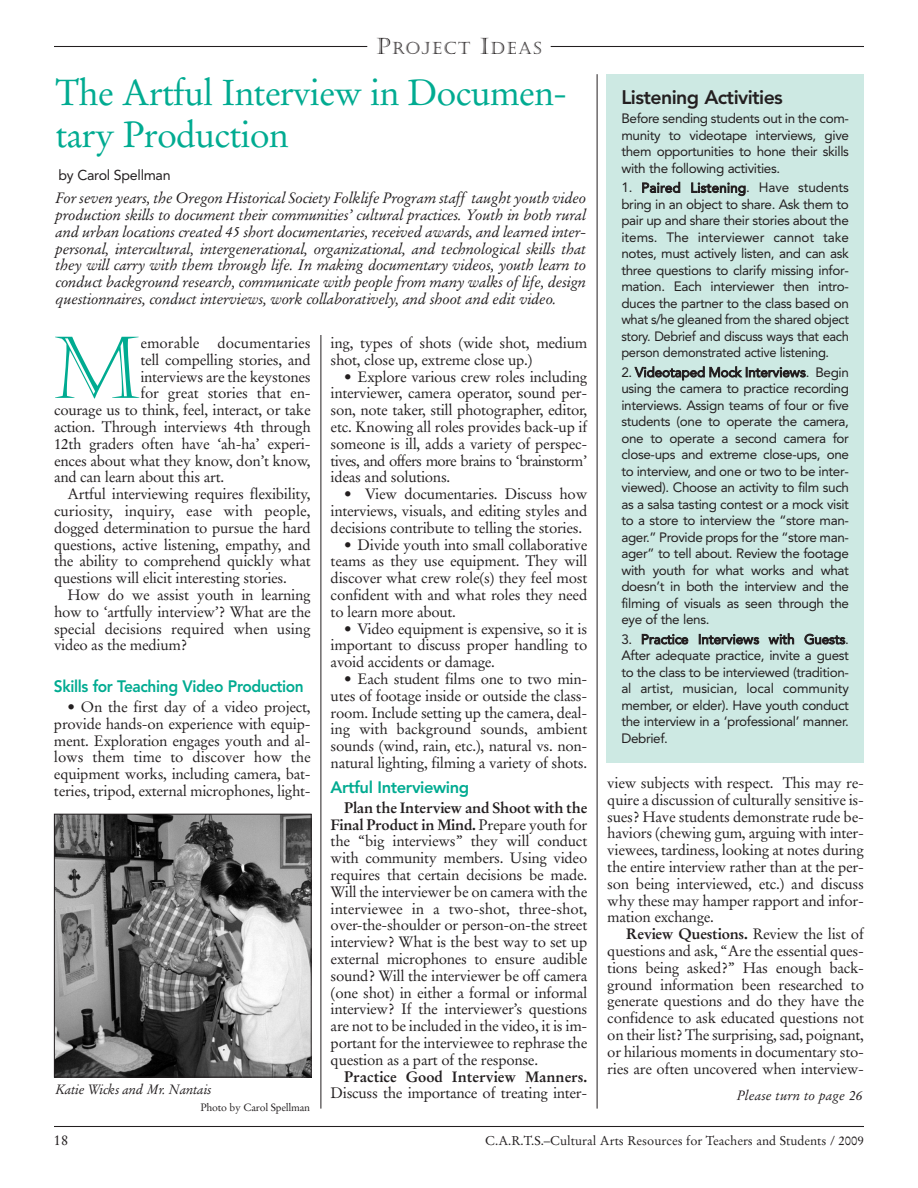
<style>
.page{position:relative;width:918px;height:1188px;background:#fff}
.page>*{position:absolute;margin:0;border:0;box-sizing:border-box;transform-origin:0 0}
.t1{font:85.5px "Castellar";color:#00ab91;scale:.95 1}
.t2{font:36px/42px "Stempel Garamond";letter-spacing:-.025em;color:#00ab91}
.t3{font:800 19.5px "Avenir";letter-spacing:-.03em;color:#231f20}
.t4{font:16.8px "Castellar";letter-spacing:.095em;color:#231f20}
.t5{font:800 16.5px "Avenir";letter-spacing:-.025em;color:#00ab91;scale:.94 1}
.t6{font:800 16.5px "Avenir";letter-spacing:-.025em;color:#00ab91}
.t7{font:15px/16.8px "Stempel Garamond";letter-spacing:-.02em;color:#231f20;text-align:justify}
.t8{font:italic 15px/16.8px "Stempel Garamond";letter-spacing:-.02em;color:#231f20;text-align:justify}
.t9{font:15px "Stempel Garamond";color:#231f20}
.t10{font:700 15px "Stempel Garamond";letter-spacing:-.005em;color:#231f20}
.t11{font:14.25px "Avenir";letter-spacing:-.02em;color:#231f20}
.t12{font:14.25px "Stempel Garamond";color:#231f20}
.t13{font:13.5px/16.5px "Avenir";letter-spacing:-.03em;color:#231f20;text-align:justify}
.t14{font:italic 13.5px "Stempel Garamond";letter-spacing:-.02em;color:#231f20}
.t15{font:italic 13.5px "Stempel Garamond";color:#231f20}
.t16{font:12.75px "Stempel Garamond";color:#231f20}
.t17{font:10.5px "Stempel Garamond";letter-spacing:-.02em;color:#231f20}
.s1{font-size:22.5px}
.s2{font-weight:700}
</style>
<div class="page">
<hr style="left:54px;top:1126px;width:810px;height:1px;background:#231f20">
<hr style="left:321px;top:268px;width:1px;height:841px;background:#231f20">
<hr style="left:597px;top:74px;width:1px;height:1035px;background:#231f20">
<div style="left:54px;top:75px;width:534px;height:260px;background:#fff"></div>
<img style="left:56px;top:816px;width:254px;height:259px">
<div style="left:54px;top:814px;width:258px;height:263px;border:1px solid #231f20"></div>
<hr style="left:54px;top:46px;width:313px;height:1px;background:#231f20">
<hr style="left:551px;top:46px;width:313px;height:1px;background:#231f20">
<div style="left:606px;top:74px;width:258px;height:689px;background:#cde9e3"></div>
<p class="t4" style="left:376px;top:38px;width:167px"><span class="s1">P</span>ROJECT <span class="s1">I</span>DEAS</p>
<h2 class="t2" style="left:55px;top:75px;width:513px">The Artful Interview in Documen&shy;tary Production</h2>
<p class="t11" style="left:58px;top:169px;width:114px">by Carol Spellman</p>
<p class="t8" style="left:55px;top:191px;width:532px">For seven years, the Oregon Historical Society Folklife Program staff taught youth video production skills to document their communities’ cultural practices. Youth in both rural and urban locations created 45 short documentaries, received awards, and learned inter&shy;personal, intercultural, intergenerational, organizational, and technological skills that they will carry with them through life. In making documentary videos, youth learn to conduct background research, communicate with people from many walks of life, design questionnaires, conduct interviews, work collaboratively, and shoot and edit video.</p>
<p class="t9" style="left:140px;top:336px;width:172px">emorable documentaries</p>
<p class="t7" style="left:140px;top:353px;width:172px">tell compelling stories, and</p>
<p class="t7" style="left:140px;top:369px;width:172px">interviews are the keystones</p>
<p class="t7" style="left:140px;top:386px;width:172px">for great stories that en-</p>
<p class="t7" style="left:54px;top:403px;width:258px">courage us to think, feel, interact, or take</p>
<p class="t7" style="left:54px;top:420px;width:258px">action. Through interviews 4th through</p>
<p class="t7" style="left:54px;top:437px;width:258px">12th graders often have ‘ah-ha’ experi-</p>
<p class="t7" style="left:54px;top:453px;width:258px">ences about what they know, don’t know,</p>
<p class="t7" style="left:54px;top:470px;width:172px">and can learn about this art.</p>
<p class="t7" style="left:68px;top:487px;width:245px">Artful interviewing requires flexibility,</p>
<p class="t9" style="left:54px;top:504px;width:258px">curiosity, inquiry, ease with people,</p>
<p class="t7" style="left:54px;top:521px;width:258px">dogged determination to pursue the hard</p>
<p class="t7" style="left:54px;top:537px;width:258px">questions, active listening, empathy, and</p>
<p class="t7" style="left:54px;top:554px;width:258px">the ability to comprehend quickly what</p>
<p class="t7" style="left:54px;top:571px;width:234px">questions will elicit interesting stories.</p>
<p class="t7" style="left:68px;top:588px;width:245px">How do we assist youth in learning</p>
<p class="t7" style="left:54px;top:605px;width:258px">how to ‘artfully interview’? What are the</p>
<p class="t7" style="left:54px;top:621px;width:258px">special decisions required when using</p>
<p class="t7" style="left:54px;top:638px;width:135px">video as the medium?</p>
<p class="t5" style="left:54px;top:679px;width:267px">Skills for Teaching Video Production</p>
<p class="t7" style="left:54px;top:700px;width:258px;text-indent:14px">• On the first day of a video project, provide hands-on experience with equip&shy;ment. Exploration engages youth and al&shy;lows them time to discover how the equipment works, including camera, bat&shy;teries, tripod, external microphones, light-</p>
<h1 class="t1" style="left:54px;top:318px;width:91px">M</h1>
<p class="t14" style="left:56px;top:1084px;width:157px">Katie Wicks and Mr. Nantais</p>
<p class="t17" style="left:200px;top:1103px;width:111px">Photo by Carol Spellman</p>
<p class="t7" style="left:331px;top:336px;width:258px">ing, types of shots (wide shot, medium shot, close up, extreme close up.)</p>
<p class="t7" style="left:331px;top:369px;width:258px;text-indent:14px">• Explore various crew roles including interviewer, camera operator, sound per&shy;son, note taker, still photographer, editor, etc. Knowing all roles provides back-up if someone is ill, adds a variety of perspec&shy;tives, and offers more brains to ‘brainstorm’ ideas and solutions.</p>
<p class="t7" style="left:331px;top:487px;width:258px;text-indent:14px">• View documentaries. Discuss how interviews, visuals, and editing styles and decisions contribute to telling the stories.</p>
<p class="t7" style="left:331px;top:537px;width:258px;text-indent:14px">• Divide youth into small collaborative teams as they use equipment. They will discover what crew role(s) they feel most confident with and what roles they need to learn more about.</p>
<p class="t7" style="left:331px;top:621px;width:258px;text-indent:14px">• Video equipment is expensive, so it is important to discuss proper handling to avoid accidents or damage.</p>
<p class="t7" style="left:331px;top:672px;width:258px;text-indent:14px">• Each student films one to two min&shy;utes of footage inside or outside the class&shy;room. Include setting up the camera, deal&shy;ing with background sounds, ambient sounds (wind, rain, etc.), natural vs. non&shy;natural lighting, filming a variety of shots.</p>
<p class="t6" style="left:331px;top:780px;width:140px">Artful Interviewing</p>
<p class="t7" style="left:331px;top:801px;width:258px;text-indent:14px"><span class="s2">Plan the Interview and Shoot with the Final Product in Mind.</span> Prepare youth for the “big interviews” they will conduct with community members. Using video requires that certain decisions be made.<br>Will the interviewer be on camera with the interviewee in a two-shot, three-shot, over-the-shoulder or person-on-the street interview? What is the best way to set up external microphones to ensure audible sound? Will the interviewer be off camera (one shot) in either a formal or informal interview? If the interviewer’s questions are not to be included in the video, it is im&shy;portant for the interviewee to rephrase the question as a part of the response.</p>
<p class="t10" style="left:344px;top:1070px;width:245px">Practice Good Interview Manners.</p>
<p class="t7" style="left:331px;top:1086px;width:258px">Discuss the importance of treating inter-</p>
<h3 class="t3" style="left:621px;top:89px;width:163px">Listening Activities</h3>
<p class="t13" style="left:621px;top:112px;width:229px">Before sending students out in the com&shy;munity to videotape interviews, give them opportunities to hone their skills with the following activities.</p>
<p class="t13" style="left:621px;top:181px;width:229px">1. Paired Listening. Have students bring in an object to share. Ask them to pair up and share their stories about the items. The interviewer cannot take notes, must actively listen, and can ask three questions to clarify missing infor&shy;mation. Each interviewer then intro&shy;duces the partner to the class based on what s/he gleaned from the shared object story. Debrief and discuss ways that each person demonstrated active listening.</p>
<p class="t13" style="left:621px;top:365px;width:229px">2. Videotaped Mock Interviews. Begin using the camera to practice recording interviews. Assign teams of four or five students (one to operate the camera, one to operate a second camera for close-ups and extreme close-ups, one to interview, and one or two to be inter&shy;viewed). Choose an activity to film such as a salsa tasting contest or a mock visit to a store to interview the “store man&shy;ager.” Provide props for the “store man&shy;ager” to tell about. Review the footage with youth for what works and what doesn’t in both the interview and the filming of visuals as seen through the eye of the lens.</p>
<p class="t13" style="left:621px;top:632px;width:229px">3. Practice Interviews with Guests.<br>After adequate practice, invite a guest to the class to be interviewed (tradition&shy;al artist, musician, local community member, or elder). Have youth conduct the interview in a ‘professional’ manner.<br>Debrief.</p>
<p class="t7" style="left:607px;top:776px;width:258px">view subjects with respect. This may re&shy;quire a discussion of culturally sensitive is&shy;sues? Have students demonstrate rude be&shy;haviors (chewing gum, arguing with inter&shy;viewees, tardiness, looking at notes during the entire interview rather than at the per&shy;son being interviewed, etc.) and discuss why these may hamper rapport and infor&shy;mation exchange.</p>
<p class="t7" style="left:607px;top:927px;width:258px;text-indent:19px"><span class="s2">Review Questions.</span> Review the list of questions and ask, “Are the essential ques&shy;tions being asked?” Has enough back&shy;ground information been researched to generate questions and do they have the confidence to ask educated questions not on their list? The surprising, sad, poignant, or hilarious moments in documentary sto&shy;ries are often uncovered when interview-</p>
<p class="t15" style="left:737px;top:1089px;width:127px">Please turn to page 26</p>
<p class="t12" style="left:54px;top:1134px;width:16px">18</p>
<p class="t16" style="left:485px;top:1135px;width:380px">C.A.R.T.S.–Cultural Arts Resources for Teachers and Students / 2009</p>
</div>
